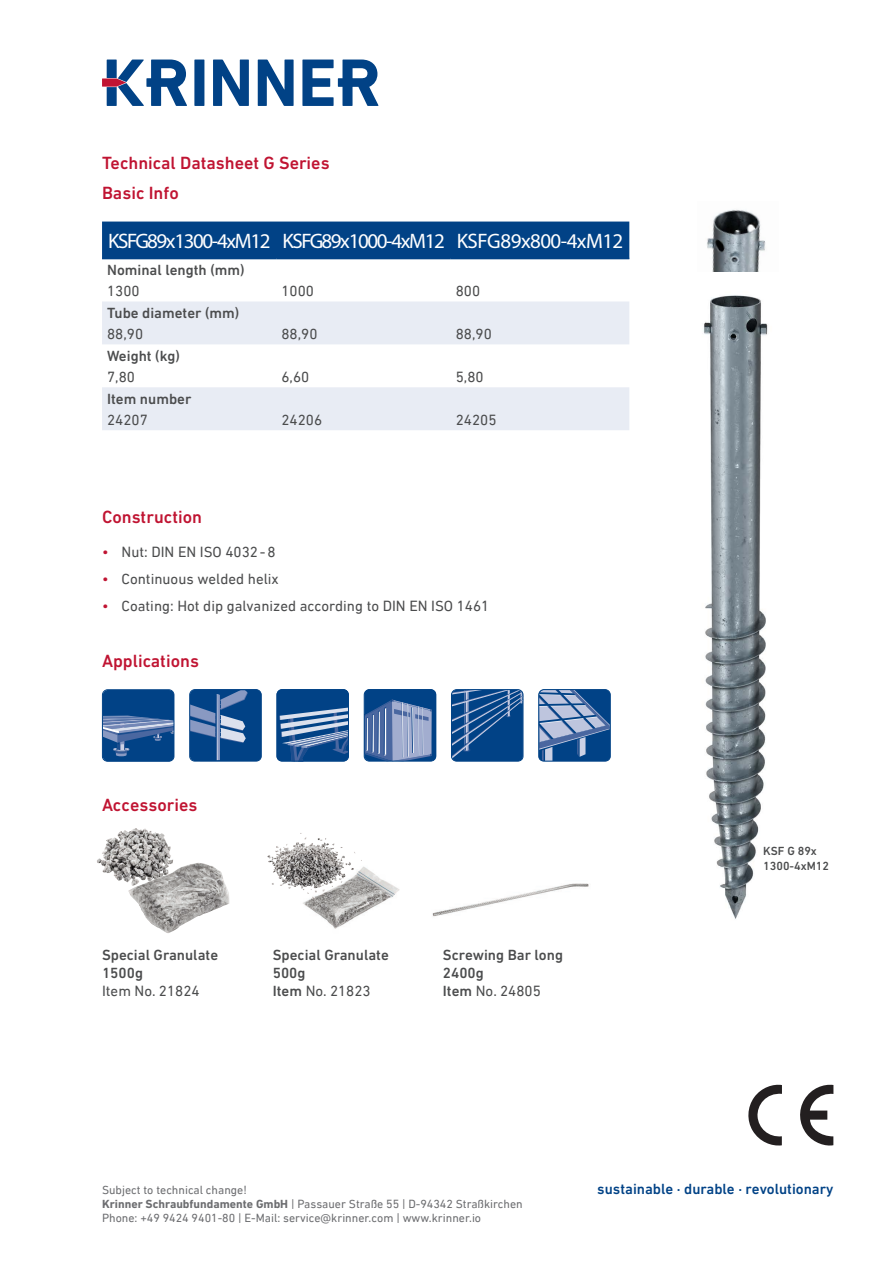
<style>
.page{position:relative;width:893px;height:1263px;background:#fff}
.page>*{position:absolute;margin:0;border:0;box-sizing:border-box;transform-origin:0 0}
.Subline{font:21px "Myriad Pro";letter-spacing:-.065em;color:#fff}
.Subline-2{font:21px "Myriad Pro";letter-spacing:-.025em;color:#fff}
.Subline-3{font:500 18px "DIN Next LT Pro";color:#c01432}
.Copy{font:15px "DIN Next LT Pro";color:#4b4c4d}
.Copy-2{font:500 15px "DIN Next LT Pro";color:#4b4c4d}
.Tabelle_fett{font:500 15px "DIN Next LT Pro";color:#4b4c4d}
.Tabelle_normal{font:15px "DIN Next LT Pro";color:#4b4c4d}
.t1{font:500 15px "DIN Next LT Pro";color:#014286}
.t2{font:12px/14.4px "DIN Next LT Pro";color:#6c6d70}
.Copy-3{font:500 12px/14.4px "DIN Next LT Pro";color:#4b4c4d}
.s1{color:#c01432}
.s2{font-weight:500}
.s3{font-weight:700}
</style>
<div class="page">
<div style="left:194px;top:60px;width:10px;height:46px;background:#014286"></div>
<svg style="left:213px;top:60px;width:36px;height:46px"></svg>
<svg style="left:258px;top:60px;width:36px;height:46px"></svg>
<svg style="left:302px;top:60px;width:76px;height:46px"></svg>
<svg style="left:102px;top:60px;width:85px;height:46px"></svg>
<svg style="left:800px;top:1085px;width:33px;height:60px"></svg>
<svg style="left:748px;top:1085px;width:34px;height:60px"></svg>
<div style="left:102px;top:222px;width:527px;height:36px;background:#014286"></div>
<svg style="left:102px;top:301px;width:527px;height:129px;fill:#e8ecf4"></svg>
<hr style="left:102px;top:258px;width:174px;height:1px;background:#014286">
<hr style="left:276px;top:258px;width:175px;height:1px;background:#014286">
<hr style="left:451px;top:258px;width:178px;height:1px;background:#014286">
<div style="left:103px;top:690px;width:71px;height:71px;background:#014286;border-radius:5px"></div>
<svg style="left:104px;top:716px;width:68px;height:40px"></svg>
<div style="left:102px;top:689px;width:72px;height:73px;border:1px solid #014286;border-radius:5px"></div>
<div style="left:364px;top:689px;width:72px;height:72px;background:#014286;border-radius:5px"></div>
<svg style="left:364px;top:699px;width:70px;height:62px;background:#6e88b5"></svg>
<div style="left:364px;top:689px;width:72px;height:72px;border:1px solid #014286;border-radius:5px"></div>
<div style="left:277px;top:689px;width:72px;height:72px;background:#014286;border-radius:5px"></div>
<svg style="left:280px;top:707px;width:69px;height:54px"></svg>
<div style="left:277px;top:689px;width:72px;height:72px;border:1px solid #014286;border-radius:5px"></div>
<svg style="left:451px;top:689px;width:72px;height:69px;background:#1f5693"></svg>
<div style="left:451px;top:689px;width:72px;height:72px;border:1px solid #014286;border-radius:5px"></div>
<svg style="left:539px;top:691px;width:71px;height:70px;background:#5a7eae"></svg>
<div style="left:538px;top:689px;width:73px;height:72px;border:1px solid #014286;border-radius:5px"></div>
<div style="left:190px;top:690px;width:71px;height:71px;background:#014286;border-radius:5px"></div>
<svg style="left:190px;top:691px;width:58px;height:70px"></svg>
<div style="left:189px;top:689px;width:73px;height:72px;border:1px solid #014286;border-radius:5px"></div>
<img style="left:432px;top:883px;width:157px;height:34px">
<img style="left:703px;top:295px;width:65px;height:624px">
<img style="left:293px;top:858px;width:107px;height:71px">
<img style="left:285px;top:833px;width:41px;height:18px">
<img style="left:97px;top:828px;width:38px;height:53px">
<img style="left:128px;top:863px;width:101px;height:70px">
<img style="left:707px;top:209px;width:59px;height:62px">
<p class="Subline-3" style="left:102px;top:152px;width:229px">Technical Datasheet G Series</p>
<p class="Subline-3" style="left:102px;top:182px;width:78px">Basic Info</p>
<p class="Subline" style="left:108px;top:228px;width:164px">KSF G 89x1300-4xM12</p>
<p class="Subline" style="left:282px;top:228px;width:164px">KSF G 89x1000-4xM12</p>
<p class="Subline-2" style="left:457px;top:228px;width:168px">KSF G 89x800-4xM12</p>
<p class="Tabelle_fett" style="left:107px;top:261px;width:139px">Nominal length (mm)</p>
<p class="Tabelle_normal" style="left:107px;top:283px;width:34px">1300</p>
<p class="Tabelle_normal" style="left:281px;top:283px;width:34px">1000</p>
<p class="Tabelle_normal" style="left:456px;top:283px;width:26px">800</p>
<p class="Tabelle_fett" style="left:107px;top:304px;width:133px">Tube diameter (mm)</p>
<p class="Tabelle_normal" style="left:107px;top:325px;width:37px">88,90</p>
<p class="Tabelle_normal" style="left:281px;top:325px;width:37px">88,90</p>
<p class="Tabelle_normal" style="left:456px;top:325px;width:37px">88,90</p>
<p class="Tabelle_fett" style="left:107px;top:347px;width:74px">Weight (kg)</p>
<p class="Tabelle_normal" style="left:107px;top:368px;width:29px">7,80</p>
<p class="Tabelle_normal" style="left:281px;top:368px;width:29px">6,60</p>
<p class="Tabelle_normal" style="left:456px;top:368px;width:29px">5,80</p>
<p class="Tabelle_fett" style="left:107px;top:390px;width:86px">Item number</p>
<p class="Tabelle_normal" style="left:107px;top:411px;width:42px">24207</p>
<p class="Tabelle_normal" style="left:281px;top:411px;width:42px">24206</p>
<p class="Tabelle_normal" style="left:456px;top:411px;width:42px">24205</p>
<p class="Subline-3" style="left:102px;top:506px;width:102px">Construction</p>
<p class="Copy" style="left:102px;top:543px;width:175px"><span class="s1">•</span> Nut: DIN EN ISO 4032-8</p>
<p class="Copy" style="left:102px;top:570px;width:178px"><span class="s1">•</span> Continuous welded helix</p>
<p class="Copy" style="left:102px;top:597px;width:389px"><span class="s1">•</span> Coating: Hot dip galvanized according to DIN EN ISO 1461</p>
<p class="Subline-3" style="left:102px;top:650px;width:98px">Applications</p>
<p class="Subline-3" style="left:102px;top:794px;width:97px">Accessories</p>
<p class="Copy-2" style="left:102px;top:946px;width:118px">Special Granulate</p>
<p class="Copy-2" style="left:102px;top:964px;width:42px">1500g</p>
<p class="Copy" style="left:102px;top:982px;width:99px">Item No. 21824</p>
<p class="Copy-2" style="left:273px;top:946px;width:118px">Special Granulate</p>
<p class="Copy-2" style="left:273px;top:964px;width:34px">500g</p>
<p class="Copy" style="left:273px;top:982px;width:99px"><span class="s2">Item</span> No. 21823</p>
<p class="Copy-2" style="left:443px;top:946px;width:122px">Screwing Bar long</p>
<p class="Copy-2" style="left:443px;top:964px;width:42px">2400g</p>
<p class="Copy" style="left:443px;top:982px;width:99px"><span class="s2">Item</span> No. 24805</p>
<p class="Copy-3" style="left:763px;top:844px;width:67px">KSF G 89x<br>1300-4xM12</p>
<p class="t2" style="left:102px;top:1182px;width:422px">Subject to technical change!<br><span class="s3">Krinner Schraubfundamente GmbH</span> | Passauer Straße 55 | D-94342 Straßkirchen<br>Phone: +49 9424 9401-80 | E-Mail: service@krinner.com | www.krinner.io</p>
<p class="t1" style="left:597px;top:1180px;width:238px">sustainable · durable · revolutionary</p>
</div>
